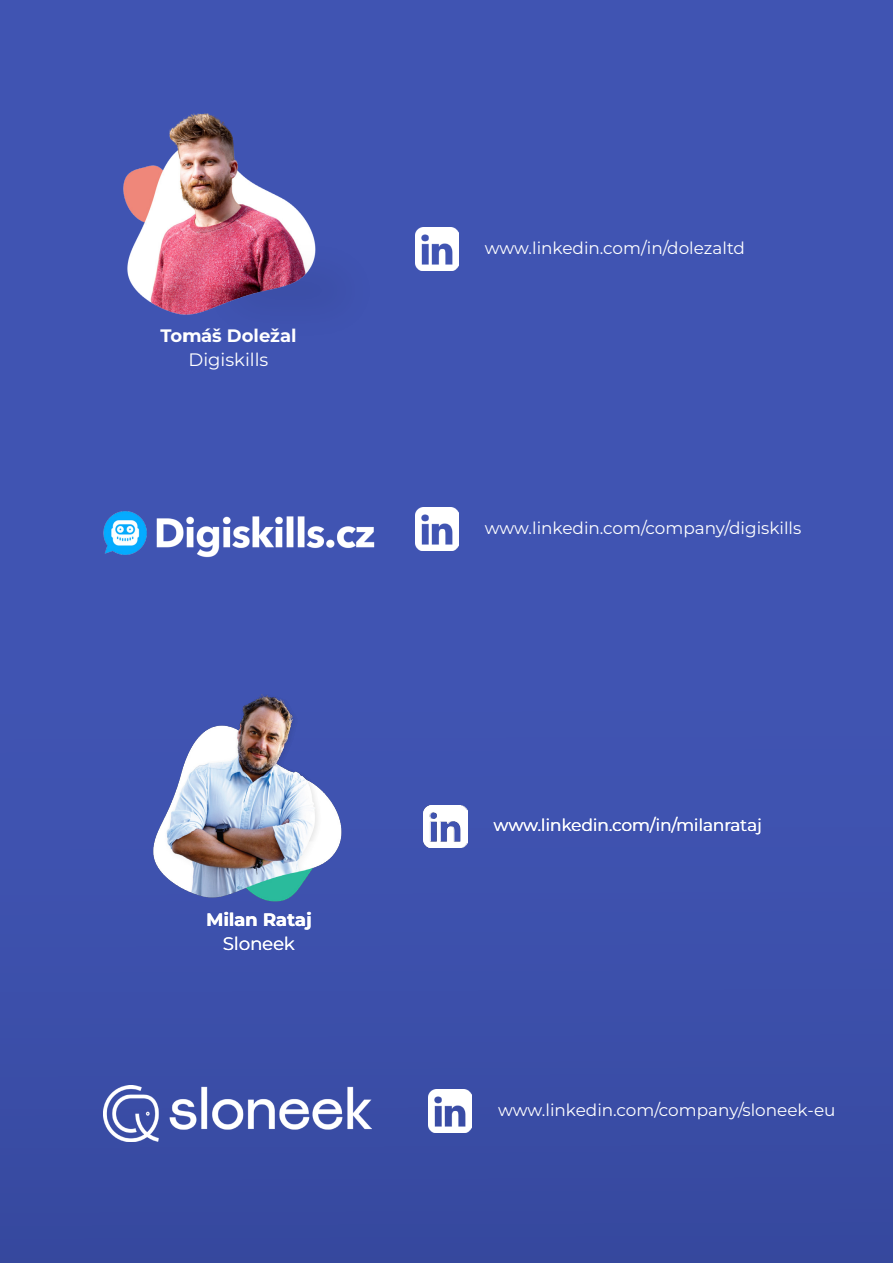
<style>
.page{position:relative;width:893px;height:1263px;background:#fff}
.page>*{position:absolute;margin:0;border:0;box-sizing:border-box;transform-origin:0 0}
.t1{font:700 18px "Montserrat";color:#fff}
.t2{font:18px "Montserrat";color:#fff}
.t3{font:16.8px "Montserrat";color:#fff}
</style>
<div class="page">
<div style="left:0;top:0;width:893px;height:1263px;background:linear-gradient(to bottom,#4257b7,#3a4da6)"></div>
<img style="left:113px;top:112px;width:216px;height:216px">
<img style="left:186px;top:224px;width:209px;height:133px">
<img style="left:415px;top:227px;width:43px;height:43px">
<img style="left:95px;top:502px;width:286px;height:61px">
<img style="left:415px;top:508px;width:43px;height:43px">
<img style="left:120px;top:704px;width:18px;height:71px">
<img style="left:424px;top:805px;width:43px;height:43px">
<img style="left:104px;top:1085px;width:267px;height:56px">
<img style="left:428px;top:1089px;width:43px;height:43px">
<img style="left:138px;top:695px;width:217px;height:215px">
<p class="t1" style="left:160px;top:324px;width:138px">Tomáš Doležal</p>
<p class="t2" style="left:189px;top:348px;width:81px">Digiskills</p>
<p class="t1" style="left:206px;top:907px;width:107px">Milan Rataj</p>
<p class="t2" style="left:223px;top:931px;width:73px">Sloneek</p>
<p class="t3" style="left:485px;top:236px;width:262px">www.linkedin.com/in/dolezaltd</p>
<p class="t3" style="left:485px;top:517px;width:318px">www.linkedin.com/company/digiskills</p>
<p class="t3" style="left:494px;top:814px;width:269px">www.linkedin.com/in/milanrataj</p>
<p class="t3" style="left:498px;top:1098px;width:339px">www.linkedin.com/company/sloneek-eu</p>
</div>
